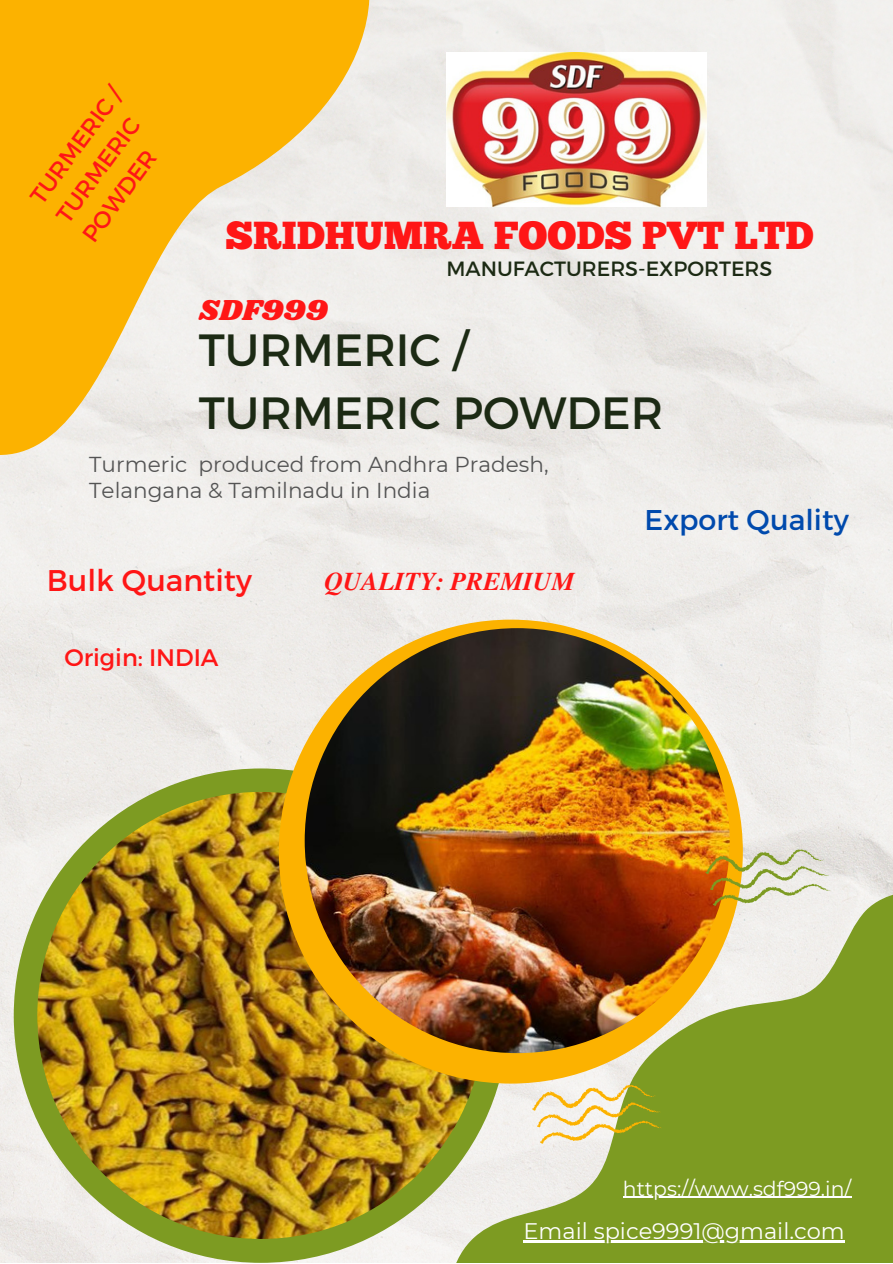
<style>
.page{position:relative;width:893px;height:1264px;background:#fff}
.page>*{position:absolute;margin:0;border:0;box-sizing:border-box;transform-origin:0 0}
.t1{font:45.15px/63px "Montserrat";color:#1c2a14}
.t2{font:39px "Chunk Five";color:#ff1616}
.t3{font:30px "Shrikhand";color:#ff1616}
.t4{font:29.85px "Montserrat";color:#ff1616}
.t5{font:28.5px "Montserrat";color:#004aad}
.t6{font:italic 700 25.65px "Te X Gyre Termes";color:#ff1616}
.t7{font:23.85px "Montserrat";color:#ff1616}
.t8{font:23.1px/32.2px "Montserrat";color:#ff1616}
.t9{font:22.5px "Montserrat";color:#fff}
.t10{font:21.6px/26px "Montserrat";color:#545454}
.t11{font:20.7px "Montserrat";color:#1c2a14}
.t12{font:20.4px "Montserrat";color:#fff}
</style>
<div class="page">
<img style="left:0;top:0;width:892px;height:1262px">
<svg style="left:446px;top:890px;width:446px;height:372px;background:#9db259"></svg>
<svg style="left:0;top:0;width:596px;height:631px;background:#f1dcab"></svg>
<div style="left:14px;top:768px;width:494px;height:494px;background:#7d9b22;border-radius:50%"></div>
<img style="left:37px;top:792px;width:447px;height:446px;border-radius:50%">
<div style="left:279px;top:619px;width:463px;height:464px;background:#fcb200;border-radius:50%"></div>
<img style="left:305px;top:628px;width:424px;height:425px;border-radius:50%">
<svg style="left:705px;top:849px;width:125px;height:57px;background:#d8c390"></svg>
<svg style="left:532px;top:1084px;width:129px;height:59px"></svg>
<img style="left:446px;top:52px;width:260px;height:154px">
<hr style="left:623px;top:1196px;width:228px;height:1px;background:#fff">
<hr style="left:523px;top:1239px;width:321px;height:3px;background:#fff">
<p class="t8" style="left:22px;top:191px;width:139px;rotate:-54deg">TURMERIC /<br>TURMERIC<br>POWDER</p>
<h2 class="t2" style="left:225px;top:220px;width:589px">SRIDHUMRA FOODS PVT LTD</h2>
<h3 class="t3" style="left:199px;top:289px;width:130px">SDF999</h3>
<p class="t11" style="left:446px;top:255px;width:327px">MANUFACTURERS-EXPORTERS</p>
<h1 class="t1" style="left:199px;top:316px;width:466px">TURMERIC /<br>TURMERIC POWDER</h1>
<p class="t10" style="left:89px;top:451px;width:461px">Turmeric produced from Andhra Pradesh,<br>Telangana &amp; Tamilnadu in India</p>
<h3 class="t4" style="left:47px;top:560px;width:207px">Bulk Quantity</h3>
<p class="t6" style="left:324px;top:562px;width:251px">QUALITY: PREMIUM</p>
<p class="t7" style="left:64px;top:641px;width:156px">Origin: INDIA</p>
<h3 class="t5" style="left:644px;top:501px;width:206px">Export Quality</h3>
<p class="t12" style="left:623px;top:1175px;width:230px">https://www.sdf999.in/</p>
<p class="t9" style="left:523px;top:1216px;width:323px">Email spice9991@gmail.com</p>
</div>
